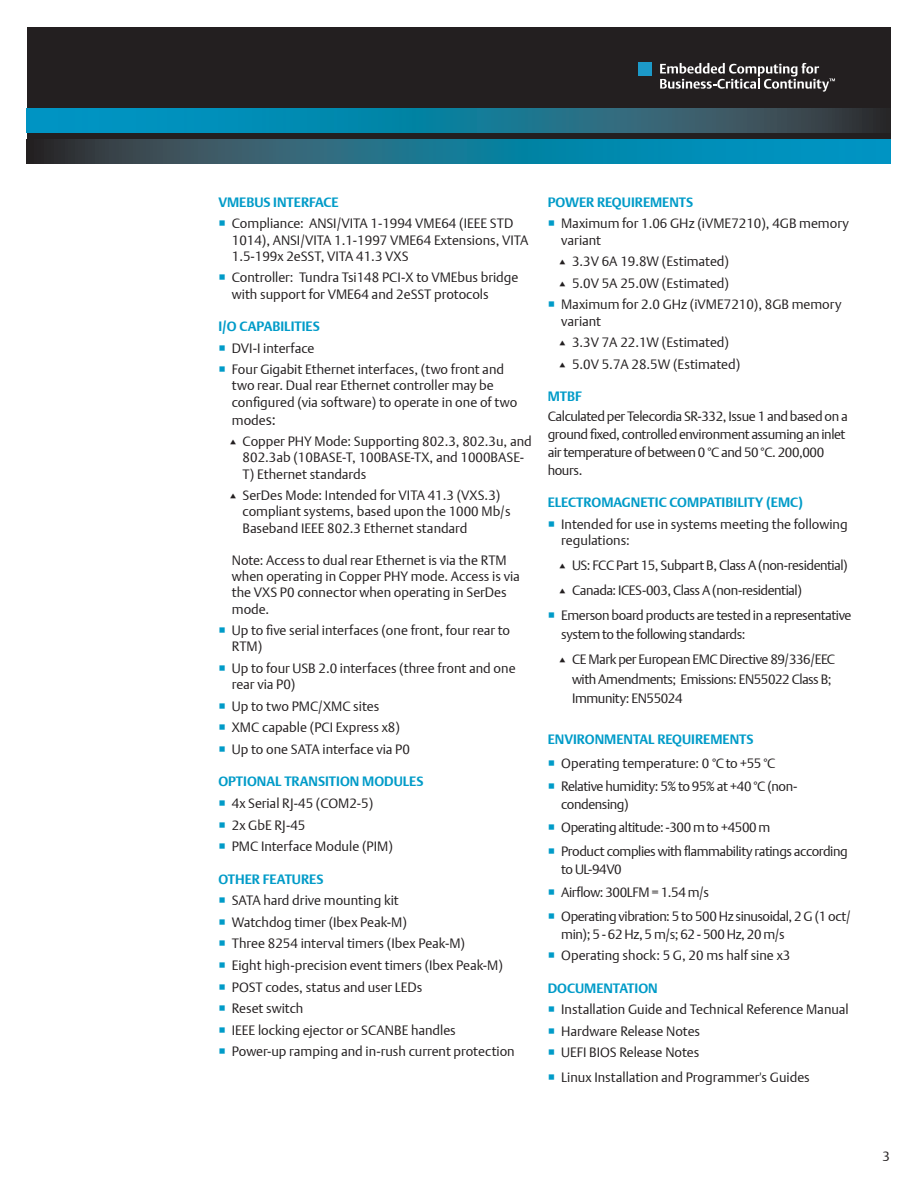
<style>
.page{position:relative;width:918px;height:1188px;background:#fff}
.page>*{position:absolute;margin:0;border:0;box-sizing:border-box;transform-origin:0 0}
._2_BULLET_text{font:13.5px/16.2px "DTL Argo T Light";color:#231f20}
._2_BULLET_text-2{font:13.5px/18px "DTL Argo T Light";letter-spacing:-.03em;color:#231f20}
._2_bullets_secondary{font:13.5px/16.2px "DTL Argo T Light";letter-spacing:-.01em;color:#231f20}
._2_bullets_secondary-2{font:13.5px/19.5px "DTL Argo T Light";letter-spacing:-.03em;color:#231f20}
._2_copy_SUBHEADS{font:700 13.5px "DTL Argo T";color:#009bc8}
._2_body_TEXT_interio{font:13.5px/18px "DTL Argo T Light";letter-spacing:-.03em;color:#231f20}
._2_copy_SUBHEADS-2{font:13.5px/16.2px "DTL Argo T Light";color:#231f20}
.s1{font-size:15px}
</style>
<div class="page">
<div style="left:27px;top:27px;width:864px;height:136px;background:#231f20"></div>
<div style="left:638px;top:62px;width:14px;height:14px;background:#1c99c8"></div>
<svg style="left:660px;top:63px;width:175px;height:29px"></svg>
<svg style="left:51px;top:140px;width:840px;height:23px;background:#187490"></svg>
<svg style="left:27px;top:109px;width:853px;height:24px;background:#177692"></svg>
<p class="_2_copy_SUBHEADS" style="left:218px;top:194px;width:122px">VMEBUS INTERFACE</p>
<p class="_2_BULLET_text" style="left:232px;top:215px;width:298px">Compliance: ANSI/VITA 1-1994 VME64 (IEEE STD<br>1014), ANSI/VITA 1.1-1997 VME64 Extensions, VITA<br>1.5-199x 2eSST, VITA 41.3 VXS</p>
<p class="_2_BULLET_text" style="left:232px;top:269px;width:288px">Controller: Tundra Tsi148 PCI-X to VMEbus bridge with support for VME64 and 2eSST protocols</p>
<p class="_2_copy_SUBHEADS" style="left:218px;top:318px;width:103px">I/O CAPABILITIES</p>
<p class="_2_BULLET_text" style="left:232px;top:340px;width:84px">DVI-I interface</p>
<p class="_2_BULLET_text" style="left:232px;top:361px;width:287px">Four Gigabit Ethernet interfaces, (two front and two rear. Dual rear Ethernet controller may be configured (via software) to operate in one of two</p>
<p class="_2_BULLET_text" style="left:232px;top:412px;width:46px">mode<span class="s1">s:</span></p>
<p class="_2_bullets_secondary" style="left:243px;top:433px;width:291px">Copper PHY Mode: Supporting 802.3, 802.3u, and<br>802.3ab (10BASE-T, 100BASE-TX, and 1000BASE-<br>T) Ethernet standards</p>
<p class="_2_bullets_secondary" style="left:243px;top:487px;width:270px">SerDes Mode: Intended for VITA 41.3 (VXS.3) compliant systems, based upon the 1000 Mb/s<br>Baseband IEEE 802.3 Ethernet standard</p>
<p class="_2_copy_SUBHEADS-2" style="left:232px;top:552px;width:289px">Note: Access to dual rear Ethernet is via the RTM when operating in Copper PHY mode. Access is via the VXS P0 connector when operating in SerDes mode.</p>
<p class="_2_BULLET_text" style="left:232px;top:622px;width:280px">Up to five serial interfaces (one front, four rear to<br>RTM)</p>
<p class="_2_BULLET_text" style="left:232px;top:660px;width:285px">Up to four USB 2.0 interfaces (three front and one rear via P0)</p>
<p class="_2_BULLET_text" style="left:232px;top:698px;width:149px">Up to two PMC/XMC sites</p>
<p class="_2_BULLET_text" style="left:232px;top:719px;width:170px">XMC capable (PCI Express x8)</p>
<p class="_2_BULLET_text" style="left:232px;top:741px;width:180px">Up to one SATA interface via P0</p>
<p class="_2_copy_SUBHEADS" style="left:218px;top:774px;width:207px">OPTIONAL TRANSITION MODULES</p>
<p class="_2_BULLET_text" style="left:232px;top:795px;width:143px">4x Serial RJ-45 (COM2-5)</p>
<p class="_2_BULLET_text" style="left:232px;top:817px;width:75px">2x GbE RJ-45</p>
<p class="_2_BULLET_text" style="left:232px;top:838px;width:163px">PMC Interface Module (PIM)</p>
<p class="_2_copy_SUBHEADS" style="left:218px;top:871px;width:107px">OTHER FEATURES</p>
<p class="_2_BULLET_text" style="left:232px;top:892px;width:168px">SATA hard drive mounting kit</p>
<p class="_2_BULLET_text" style="left:232px;top:914px;width:177px">Watchdog timer (Ibex Peak-M)</p>
<p class="_2_BULLET_text" style="left:232px;top:935px;width:235px">Three 8254 interval timers (Ibex Peak-M)</p>
<p class="_2_BULLET_text" style="left:232px;top:957px;width:273px">Eight high-precision event timers (Ibex Peak-M)</p>
<p class="_2_BULLET_text" style="left:232px;top:979px;width:192px">POST codes, status and user LEDs</p>
<p class="_2_BULLET_text" style="left:232px;top:1000px;width:73px">Reset switch</p>
<p class="_2_BULLET_text" style="left:232px;top:1022px;width:226px">IEEE locking ejector or SCANBE handles</p>
<p class="_2_BULLET_text" style="left:232px;top:1043px;width:285px">Power-up ramping and in-rush current protection</p>
<p class="_2_copy_SUBHEADS" style="left:548px;top:194px;width:147px">POWER REQUIREMENTS</p>
<p class="_2_BULLET_text" style="left:561px;top:215px;width:289px">Maximum for 1.06 GHz (iVME7210), 4GB memory variant</p>
<p class="_2_bullets_secondary" style="left:572px;top:253px;width:159px">3.3V 6A 19.8W (Estimated)</p>
<p class="_2_bullets_secondary" style="left:572px;top:275px;width:159px">5.0V 5A 25.0W (Estimated)</p>
<p class="_2_BULLET_text" style="left:561px;top:296px;width:282px">Maximum for 2.0 GHz (iVME7210), 8GB memory variant</p>
<p class="_2_bullets_secondary" style="left:572px;top:334px;width:159px">3.3V 7A 22.1W (Estimated)</p>
<p class="_2_bullets_secondary" style="left:572px;top:356px;width:170px">5.0V 5.7A 28.5W (Estimated)</p>
<p class="_2_copy_SUBHEADS" style="left:548px;top:388px;width:36px">MTBF</p>
<p class="_2_body_TEXT_interio" style="left:548px;top:407px;width:302px">Calculated per Telecordia SR-332, Issue 1 and based on a ground fixed, controlled environment assuming an inlet air temperature of between 0 °C and 50 °C. 200,000 hours.</p>
<p class="_2_copy_SUBHEADS" style="left:548px;top:494px;width:257px">ELECTROMAGNETIC COMPATIBILITY (EMC)</p>
<p class="_2_BULLET_text" style="left:561px;top:516px;width:288px">Intended for use in systems meeting the following regulations:</p>
<p class="_2_bullets_secondary-2" style="left:572px;top:555px;width:277px">US: FCC Part 15, Subpart B, Class A (non-residential)</p>
<p class="_2_bullets_secondary-2" style="left:572px;top:580px;width:231px">Canada: ICES-003, Class A (non-residential)</p>
<p class="_2_BULLET_text-2" style="left:561px;top:605px;width:292px;line-height:19.5px">Emerson board products are tested in a representative system to the following standards:</p>
<p class="_2_bullets_secondary-2" style="left:572px;top:649px;width:265px">CE Mark per European EMC Directive 89/336/EEC with Amendments; Emissions: EN55022 Class B;<br>Immunity: EN55024</p>
<p class="_2_copy_SUBHEADS" style="left:548px;top:731px;width:207px">ENVIRONMENTAL REQUIREMENTS</p>
<p class="_2_BULLET_text" style="left:561px;top:755px;width:216px">Operating temperature: 0 °Cto+55 °C</p>
<p class="_2_BULLET_text-2" style="left:561px;top:777px;width:238px">Relative humidity: 5% to 95% at +40 °C (non&shy;condensing)</p>
<p class="_2_BULLET_text-2" style="left:561px;top:818px;width:211px">Operating altitude: -300 m to +4500 m</p>
<p class="_2_BULLET_text-2" style="left:561px;top:842px;width:288px">Product complies with flammability ratings according to UL-94V0</p>
<p class="_2_BULLET_text-2" style="left:561px;top:883px;width:149px">Airflow: 300LFM = 1.54 m/s</p>
<p class="_2_BULLET_text-2" style="left:561px;top:907px;width:291px">Operating vibration: 5 to 500 Hz sinusoidal, 2 G (1 oct/ min); 5 - 62 Hz, 5 m/s; 62 - 500 Hz, 20 m/s</p>
<p class="_2_BULLET_text" style="left:561px;top:947px;width:231px">Operating shock: 5 G, 20 ms half sine x3</p>
<p class="_2_copy_SUBHEADS" style="left:548px;top:980px;width:112px">DOCUMENTATION</p>
<p class="_2_BULLET_text" style="left:561px;top:1001px;width:289px">Installation Guide and Technical Reference Manual</p>
<p class="_2_BULLET_text" style="left:561px;top:1023px;width:140px">Hardware Release Notes</p>
<p class="_2_BULLET_text" style="left:561px;top:1044px;width:140px">UEFI BIOS Release Notes</p>
<p class="_2_BULLET_text" style="left:561px;top:1069px;width:250px">Linux Installation and Programmer's Guides</p>
<p class="_2_body_TEXT_interio" style="left:883px;top:1147px;width:9px">3</p>
</div>
